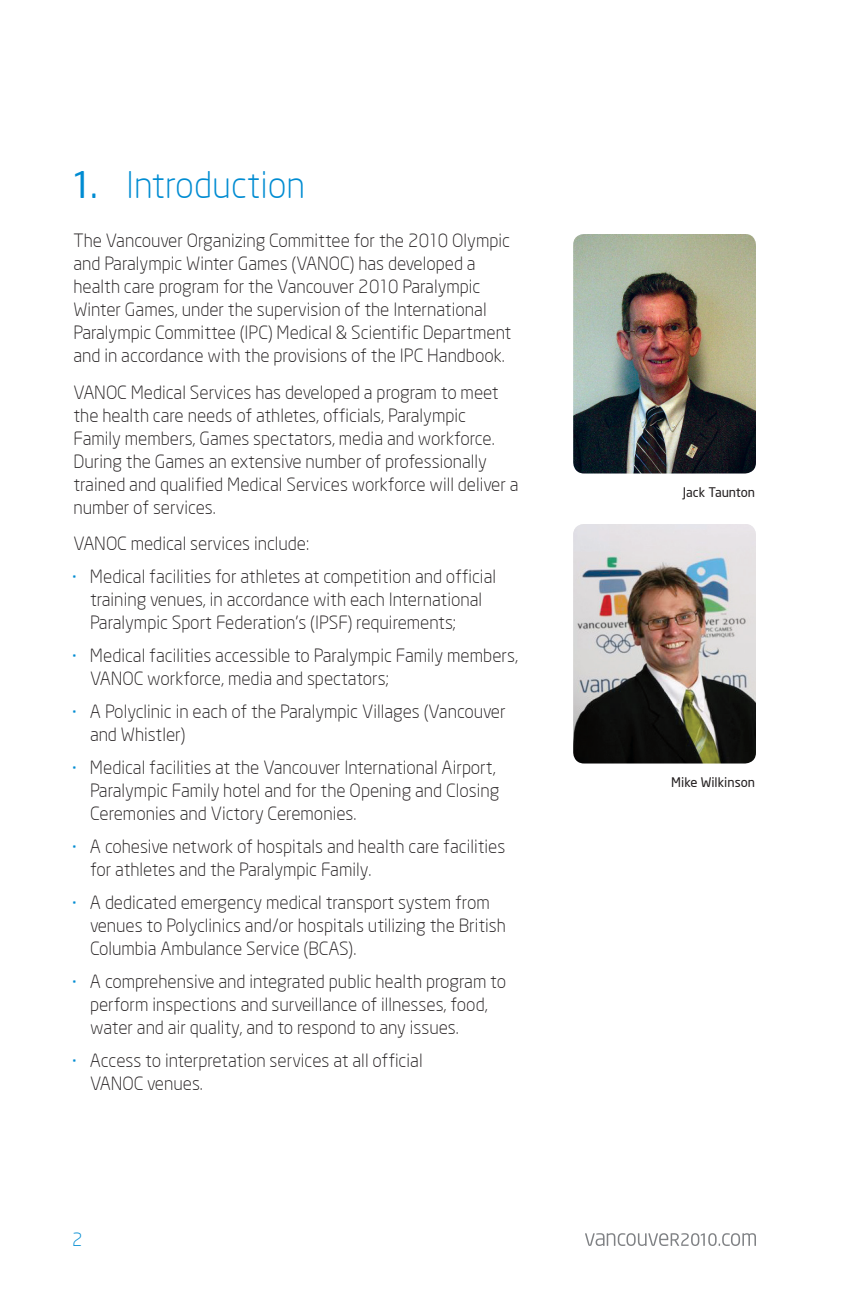
<style>
.page{position:relative;width:864px;height:1296px;background:#fff}
.page>*{position:absolute;margin:0;border:0;box-sizing:border-box;transform-origin:0 0}
.Head_1_nested_numbe{font:300 36px "Neo Sans Two";color:#008cd2}
.Bullet_POINT__2_col{font:300 18px/23px "Neo Sans Two";color:#231f20}
.Body_Text{font:300 18px/23px "Neo Sans Two";color:#231f20}
.t1{font:300 18px "Neo Sans Two";color:#008cd2}
.Caption_Right_Align{font:13px "Neo Sans Two";color:#231f20}
.s1{font-weight:400}
.s2{font-weight:400;color:#008cd2}
</style>
<div class="page">
<svg style="left:585px;top:1233px;width:171px;height:13px"></svg>
<img style="left:573px;top:234px;width:183px;height:240px">
<img style="left:573px;top:524px;width:183px;height:240px">
<p class="Head_1_nested_numbe" style="left:72px;top:163px;width:235px"><span class="s1">1.</span> Introduction</p>
<p class="Body_Text" style="left:73px;top:229px;width:439px">The Vancouver Organizing Committee for the 2010 Olympic and Paralympic Winter Games (VANOC) has developed a health care program for the Vancouver 2010 Paralympic Winter Games, under the supervision of the International Paralympic Committee (IPC) Medical &amp; Scientific Department and in accordance with the provisions of the IPC Handbook.</p>
<p class="Body_Text" style="left:73px;top:381px;width:447px">VANOC Medical Services has developed a program to meet the health care needs of athletes, officials, Paralympic<br>Family members, Games spectators, media and workforce.<br>During the Games an extensive number of professionally trained and qualified Medical Services workforce will deliver a number of services.</p>
<p class="Body_Text" style="left:73px;top:532px;width:237px">VANOC medical services include:</p>
<p class="Bullet_POINT__2_col" style="left:90px;top:565px;width:408px;text-indent:-18px"><span class="s2">•</span> Medical facilities for athletes at competition and official training venues, in accordance with each International<br>Paralympic Sport Federation’s (IPSF) requirements;</p>
<p class="Bullet_POINT__2_col" style="left:90px;top:644px;width:430px;text-indent:-18px"><span class="s2">•</span> Medical facilities accessible to Paralympic Family members,<br>VANOC workforce, media and spectators;</p>
<p class="Bullet_POINT__2_col" style="left:90px;top:700px;width:417px;text-indent:-18px"><span class="s2">•</span> A Polyclinic in each of the Paralympic Villages (Vancouver and Whistler)</p>
<p class="Bullet_POINT__2_col" style="left:90px;top:756px;width:411px;text-indent:-18px"><span class="s2">•</span> Medical facilities at the Vancouver International Airport,<br>Paralympic Family hotel and for the Opening and Closing<br>Ceremonies and Victory Ceremonies.</p>
<p class="Bullet_POINT__2_col" style="left:90px;top:835px;width:417px;text-indent:-18px"><span class="s2">•</span> A cohesive network of hospitals and health care facilities for athletes and the Paralympic Family.</p>
<p class="Bullet_POINT__2_col" style="left:90px;top:891px;width:417px;text-indent:-18px"><span class="s2">•</span> A dedicated emergency medical transport system from venues to Polyclinics and/or hospitals utilizing the British<br>Columbia Ambulance Service (BCAS).</p>
<p class="Bullet_POINT__2_col" style="left:90px;top:970px;width:418px;text-indent:-18px"><span class="s2">•</span> A comprehensive and integrated public health program to perform inspections and surveillance of illnesses, food, water and air quality, and to respond to any issues.</p>
<p class="Bullet_POINT__2_col" style="left:90px;top:1049px;width:334px;text-indent:-18px"><span class="s2">•</span> Access to interpretation services at all official<br>VANOC venues.</p>
<p class="t1" style="left:72px;top:1229px;width:12px">2</p>
<p class="Caption_Right_Align" style="left:683px;top:484px;width:74px">Jack Taunton</p>
<p class="Caption_Right_Align" style="left:671px;top:774px;width:85px">Mike Wilkinson</p>
</div>
